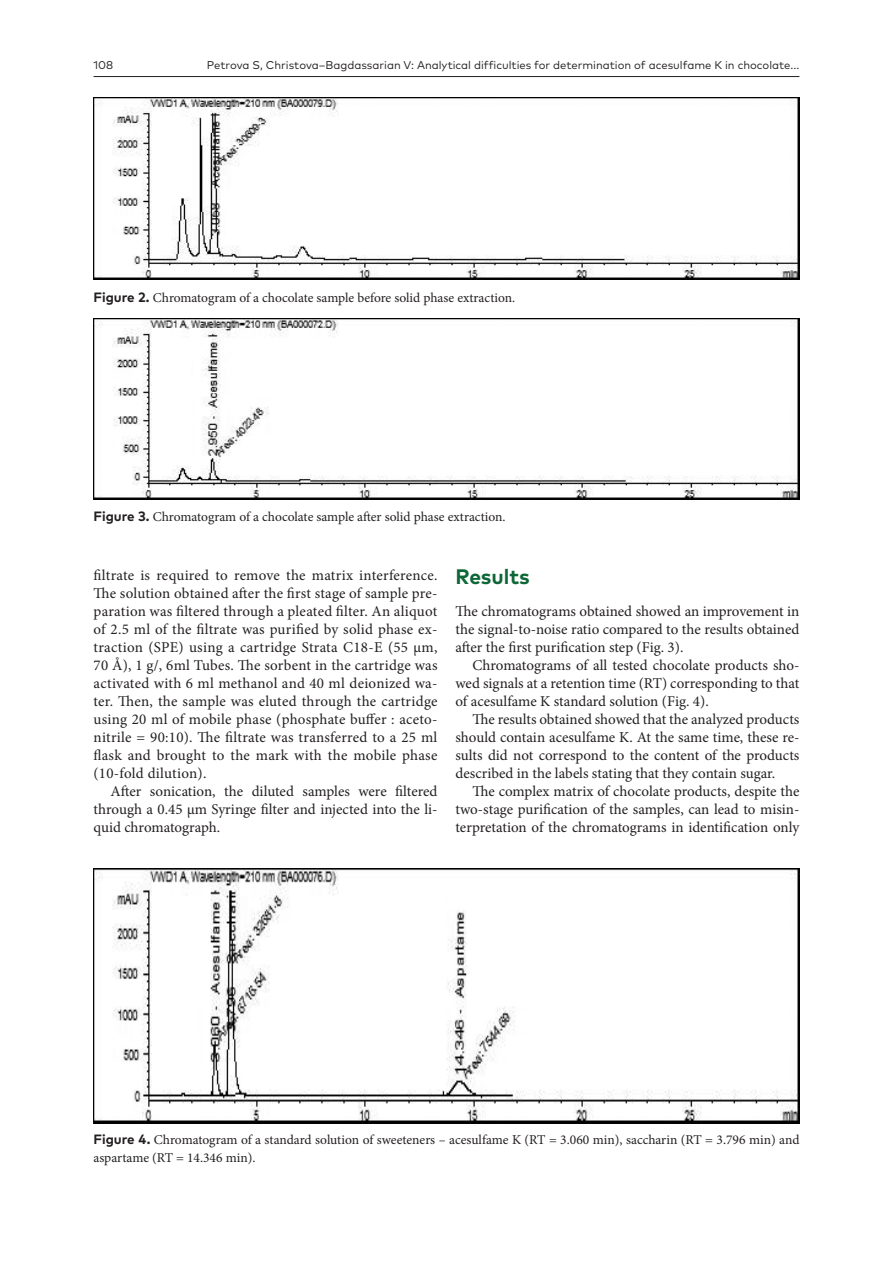
<style>
.page{position:relative;width:893px;height:1263px;background:#fff}
.page>*{position:absolute;margin:0;border:0;box-sizing:border-box;transform-origin:0 0}
.H_1{font:700 21px "FF Mark Pro";color:#0d6736}
.Body_text_-_no_inden{font:15px/18px "Minion Pro";letter-spacing:.005em;color:#231f20;text-align:justify}
.Body_text{font:15px/18px "Minion Pro";color:#231f20;text-align:justify}
.FIG_Caption{font:13.5px/18px "Minion Pro";color:#231f20}
.t1{font:11.25px "FF Mark Pro";color:#231f20}
.s1{font-family:"FF Mark Pro";font-weight:700}
</style>
<div class="page">
<hr style="left:94px;top:76px;width:705px;height:1px;background:#231f20">
<img style="left:94px;top:98px;width:705px;height:181px">
<img style="left:94px;top:318px;width:705px;height:181px">
<img style="left:94px;top:869px;width:705px;height:254px">
<p class="t1" style="left:94px;top:57px;width:21px">108</p>
<p class="t1" style="left:207px;top:57px;width:594px">Petrova S, Christova–Bagdassarian V: Analytical difficulties for determination of acesulfame K in chocolate...</p>
<p class="FIG_Caption" style="left:94px;top:289px;width:423px"><span class="s1">Figure 2.</span> Chromatogram of a chocolate sample before solid phase extraction.</p>
<p class="FIG_Caption" style="left:94px;top:507px;width:414px"><span class="s1">Figure 3.</span> Chromatogram of a chocolate sample after solid phase extraction.</p>
<p class="Body_text_-_no_inden" style="left:94px;top:566px;width:345px">filtrate is required to remove the matrix interference.<br>The solution obtained after the first stage of sample pre&shy;paration was filtered through a pleated filter. An aliquot of 2.5 ml of the filtrate was purified by solid phase ex&shy;traction (SPE) using a cartridge Strata C18-E (55 µm, 70 Å), 1 g/, 6ml Tubes. The sorbent in the cartridge was activated with 6 ml methanol and 40 ml deionized wa&shy;ter. Then, the sample was eluted through the cartridge using 20 ml of mobile phase (phosphate buffer : aceto&shy;nitrile = 90:10). The filtrate was transferred to a 25 ml flask and brought to the mark with the mobile phase (10-fold dilution).</p>
<p class="Body_text" style="left:94px;top:782px;width:345px;text-indent:17px">After sonication, the diluted samples were filtered through a 0.45 μm Syringe filter and injected into the li&shy;quid chromatograph.</p>
<p class="H_1" style="left:455px;top:561px;width:76px">Results</p>
<p class="Body_text_-_no_inden" style="left:455px;top:602px;width:345px">The chromatograms obtained showed an improvement in the signal-to-noise ratio compared to the results obtained after the first purification step (Fig. 3).</p>
<p class="Body_text" style="left:455px;top:656px;width:345px;text-indent:17px">Chromatograms of all tested chocolate products sho&shy;wed signals at a retention time (RT) corresponding to that of acesulfame K standard solution (Fig. 4).</p>
<p class="Body_text" style="left:455px;top:710px;width:345px;text-indent:17px">The results obtained showed that the analyzed products should contain acesulfame K. At the same time, these re&shy;sults did not correspond to the content of the products described in the labels stating that they contain sugar.</p>
<p class="Body_text" style="left:455px;top:782px;width:345px;text-indent:17px">The complex matrix of chocolate products, despite the two-stage purification of the samples, can lead to misin&shy;terpretation of the chromatograms in identification only</p>
<p class="FIG_Caption" style="left:94px;top:1131px;width:707px"><span class="s1">Figure 4.</span> Chromatogram of a standard solution of sweeteners – acesulfame K (RT = 3.060 min), saccharin (RT = 3.796 min) and aspartame (RT = 14.346 min).</p>
</div>
